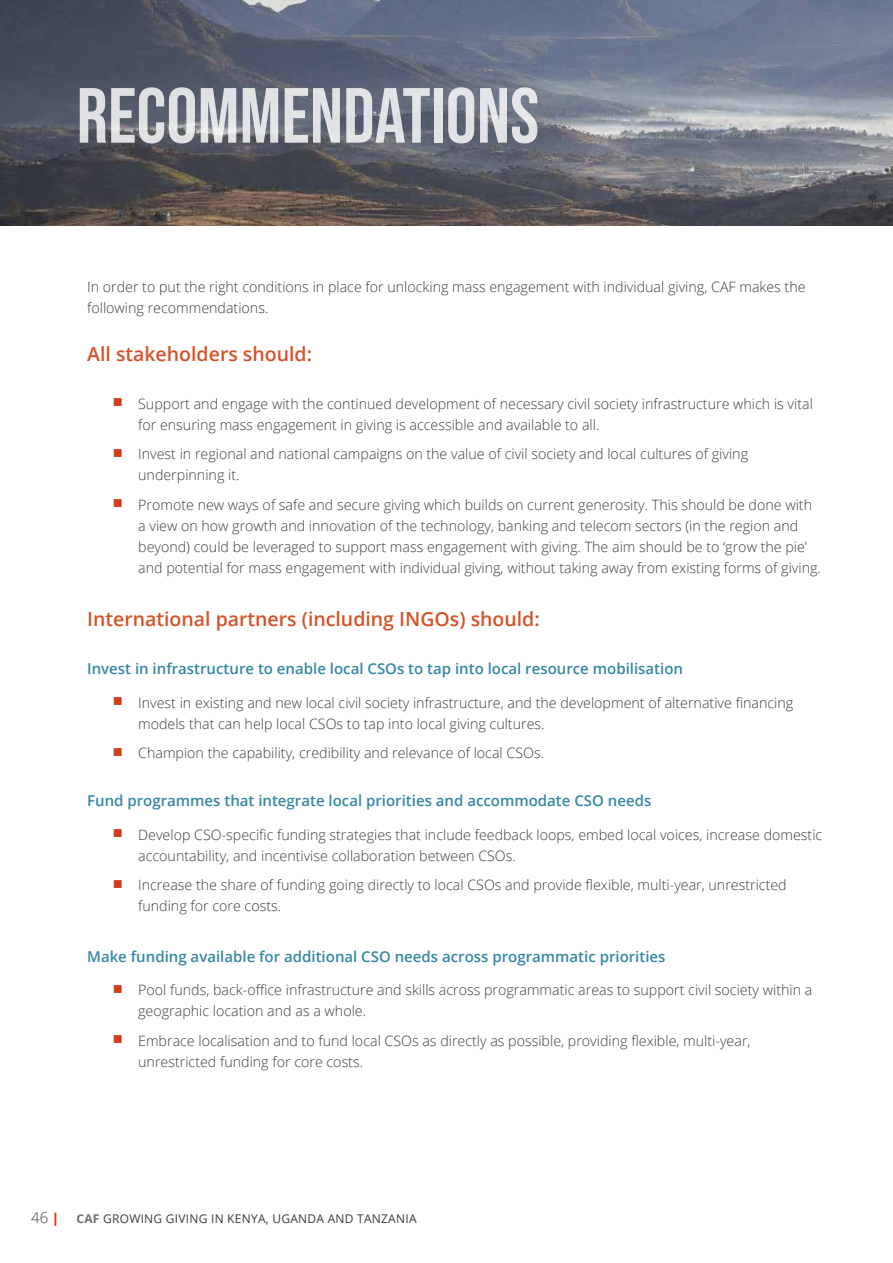
<style>
.page{position:relative;width:893px;height:1263px;background:#fff}
.page>*{position:absolute;margin:0;border:0;box-sizing:border-box;transform-origin:0 0}
.t1{font:78px "Bebas Neue";color:#fff}
.t2{font:600 19.5px "Open Sans";color:#d55328}
.t3{font:600 15px "Open Sans";color:#3588a3}
.t4{font:300 15px "Open Sans";color:#3c3c3b}
.t5{font:300 14.25px/21px "Open Sans";color:#3c3c3b}
.t6{font:12px "Open Sans";letter-spacing:.02em;color:#3c3c3b}
.s1{font-weight:800;font-size:13.5px;color:#d03d16}
.s2{font-weight:700;color:#706f6f}
</style>
<div class="page">
<img style="left:0;top:0;width:893px;height:225px">
<h1 class="t1" style="left:77px;top:72px;width:464px">RECOMMENDATIONS</h1>
<p class="t5" style="left:87px;top:275px;width:720px">In order to put the right conditions in place for unlocking mass engagement with individual giving, CAF makes the following recommendations.</p>
<h2 class="t2" style="left:87px;top:340px;width:226px">All stakeholders should:</h2>
<p class="t5" style="left:138px;top:392px;width:676px">Support and engage with the continued development of necessary civil society infrastructure which is vital for ensuring mass engagement in giving is accessible and available to all.</p>
<p class="t5" style="left:138px;top:443px;width:611px">Invest in regional and national campaigns on the value of civil society and local cultures of giving underpinning it.</p>
<p class="t5" style="left:138px;top:493px;width:684px">Promote new ways of safe and secure giving which builds on current generosity. This should be done with a view on how growth and innovation of the technology, banking and telecom sectors (in the region and beyond) could be leveraged to support mass engagement with giving. The aim should be to ‘grow the pie’ and potential for mass engagement with individual giving, without taking away from existing forms of giving.</p>
<h2 class="t2" style="left:87px;top:606px;width:454px">International partners (including INGOs) should:</h2>
<p class="t3" style="left:87px;top:658px;width:597px">Invest in infrastructure to enable local CSOs to tap into local resource mobilisation</p>
<p class="t5" style="left:138px;top:692px;width:657px">Invest in existing and new local civil society infrastructure, and the development of alternative financing models that can help local CSOs to tap into local giving cultures.</p>
<p class="t5" style="left:138px;top:742px;width:407px">Champion the capability, credibility and relevance of local CSOs.</p>
<p class="t3" style="left:87px;top:790px;width:566px">Fund programmes that integrate local priorities and accommodate CSO needs</p>
<p class="t5" style="left:138px;top:824px;width:686px">Develop CSO-specific funding strategies that include feedback loops, embed local voices, increase domestic accountability, and incentivise collaboration between CSOs.</p>
<p class="t5" style="left:138px;top:874px;width:650px">Increase the share of funding going directly to local CSOs and provide flexible, multi-year, unrestricted funding for core costs.</p>
<p class="t3" style="left:87px;top:946px;width:580px">Make funding available for additional CSO needs across programmatic priorities</p>
<p class="t5" style="left:138px;top:979px;width:676px">Pool funds, back-office infrastructure and skills across programmatic areas to support civil society within a geographic location and as a whole.</p>
<p class="t5" style="left:138px;top:1030px;width:614px">Embrace localisation and to fund local CSOs as directly as possible, providing flexible, multi-year, unrestricted funding for core costs.</p>
<p class="t4" style="left:31px;top:1207px;width:29px">46 <span class="s1">|</span></p>
<p class="t6" style="left:77px;top:1210px;width:342px"><span class="s2">CAF</span> GROWING GIVING IN KENYA, UGANDA AND TANZANIA</p>
</div>
